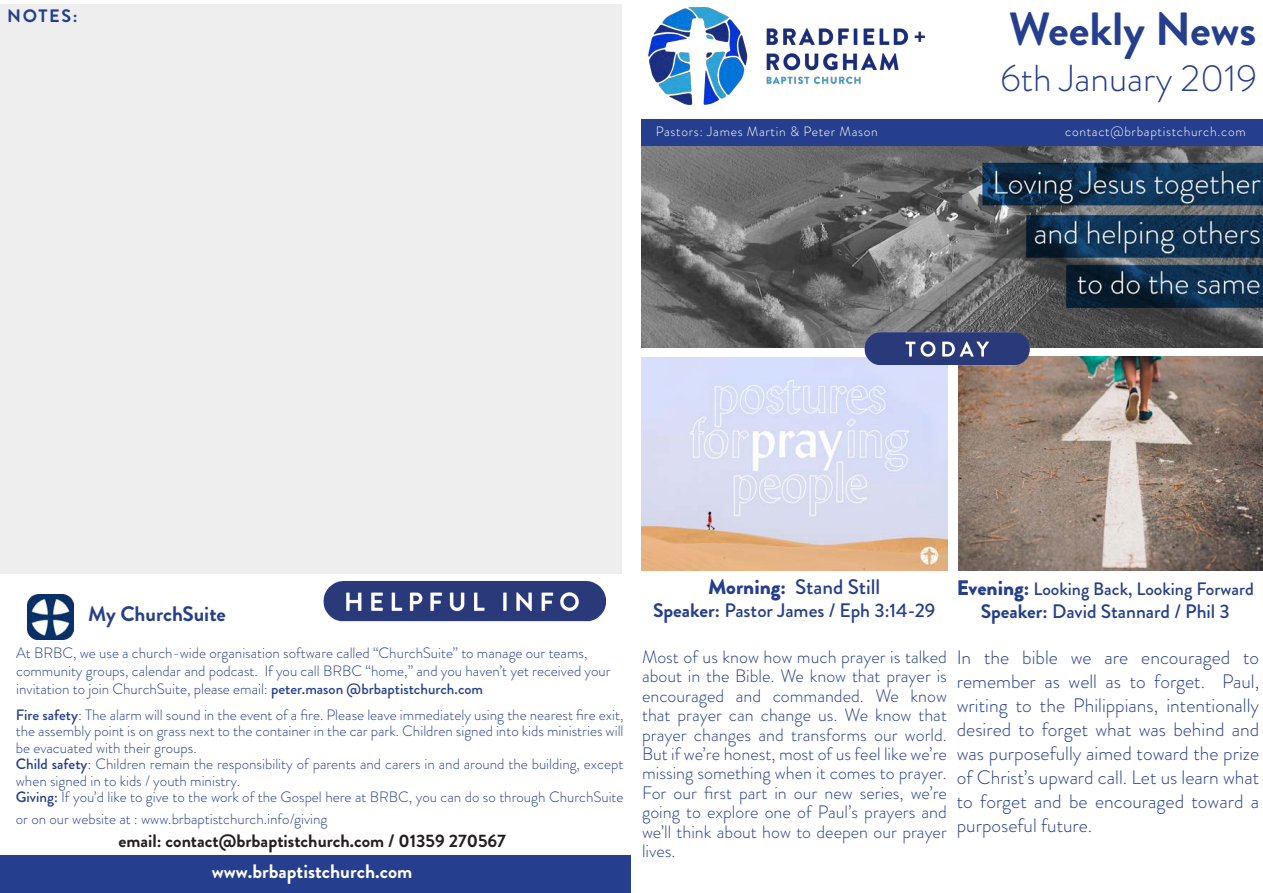
<style>
.page{position:relative;width:1263px;height:893px;background:#fff}
.page>*{position:absolute;margin:0;border:0;box-sizing:border-box;transform-origin:0 0}
.t1{font:700 46.5px "Brandon Grotesque";color:#253f8e}
.t2{font:300 37.5px "Brandon Grotesque";color:#253f8e}
.t3{font:500 21px "Brandon Grotesque";color:#253f8e}
.t4{font:700 21px "Brandon Grotesque";color:#253f8e}
.t5{font:300 19.5px/24px "Brandon Grotesque";color:#253f8e;text-align:justify}
.t6{font:500 19.5px "Brandon Grotesque";color:#253f8e}
.t7{font:700 19.5px "Brandon Grotesque";color:#fff}
.t8{font:300 18px/19.5px "Brandon Grotesque";color:#253f8e;text-align:justify}
.t9{font:700 18px "Brandon Grotesque";color:#231f20}
.t10{font:500 18px "Brandon Grotesque";color:#253f8e}
.t11{font:700 18px "Brandon Grotesque";letter-spacing:.09em;color:#253f8e}
.t12{font:300 15px/16.5px "Brandon Grotesque";color:#253f8e}
.t13{font:300 13.5px "Brandon Grotesque";letter-spacing:.05em;color:#fff}
.s1{font-weight:500}
.s2{font-weight:900}
.s3{font-weight:700}
.s4{font-weight:900;font-size:21px}
</style>
<div class="page">
<img style="left:642px;top:357px;width:306px;height:214px">
<img style="left:648px;top:7px;width:277px;height:99px">
<img style="left:958px;top:356px;width:305px;height:215px">
<img style="left:642px;top:146px;width:621px;height:201px">
<img style="left:817px;top:320px;width:255px;height:55px">
<div style="left:642px;top:120px;width:621px;height:26px;background:#253f8e"></div>
<div style="left:0;top:4px;width:621px;height:570px;background:#eeeeef"></div>
<div style="left:0;top:855px;width:631px;height:38px;background:#253f8e"></div>
<img style="left:323px;top:567px;width:299px;height:55px">
<img style="left:27px;top:594px;width:46px;height:45px">
<p class="t11" style="left:7px;top:3px;width:72px">NOTES:</p>
<p class="t1" style="left:1009px;top:-4px;width:249px">Weekly News</p>
<p class="t2" style="left:1000px;top:53px;width:259px">6th January 2019</p>
<p class="t13" style="left:656px;top:122px;width:223px">Pastors: James Martin &amp; Peter Mason</p>
<p class="t13" style="left:1065px;top:122px;width:182px">contact@brbaptistchurch.com</p>
<p class="t4" style="left:88px;top:599px;width:139px">My ChurchSuite</p>
<p class="t12" style="left:16px;top:644px;width:596px;line-height:18px">At BRBC, we use a church-wide organisation software called “ChurchSuite” to manage our teams, community groups, calendar and podcast. If you call BRBC “home,” and you haven’t yet received your invitation to join ChurchSuite, please email: <span class="s1">peter.mason @brbaptistchurch.com</span></p>
<p class="t12" style="left:16px;top:706px;width:609px;text-align:justify"><span class="s1">Fire safety</span>: The alarm will sound in the event of a fire. Please leave immediately using the nearest fire exit, the assembly point is on grass next to the container in the car park. Children signed into kids ministries will be evacuated with their groups.</p>
<p class="t12" style="left:16px;top:756px;width:609px"><span class="s1">Child safety</span>: Children remain the responsibility of parents and carers in and around the building, except when signed in to kids / youth ministry.</p>
<p class="t12" style="left:16px;top:786px;width:609px;line-height:21.6px"><span class="s1">Giving:</span> If you’d like to give to the work of the Gospel here at BRBC, you can do so through ChurchSuite or on our website at : www.brbaptistchurch.info/giving</p>
<p class="t9" style="left:118px;top:828px;width:389px">email: contact@brbaptistchurch.com / 01359 270567</p>
<p class="t7" style="left:212px;top:858px;width:202px">www.brbaptistchurch.com</p>
<p class="t3" style="left:708px;top:572px;width:174px"><span class="s2">Morning:</span> Stand Still</p>
<p class="t6" style="left:653px;top:597px;width:284px"><span class="s3">Speaker:</span> Pastor James / Eph 3:14-29</p>
<p class="t10" style="left:957px;top:576px;width:299px"><span class="s4">Evening:</span> Looking Back, Looking Forward</p>
<p class="t6" style="left:981px;top:598px;width:251px"><span class="s3">Speaker:</span> David Stannard / Phil 3</p>
<p class="t8" style="left:642px;top:647px;width:306px">Most of us know how much prayer is talked about in the Bible. We know that prayer is encouraged and commanded. We know that prayer can change us. We know that prayer changes and transforms our world.<br>But if we’re honest, most of us feel like we’re missing something when it comes to prayer.<br>For our first part in our new series, we’re going to explore one of Paul’s prayers and we’ll think about how to deepen our prayer lives.</p>
<p class="t5" style="left:957px;top:645px;width:304px">In the bible we are encouraged to remember as well as to forget. Paul, writing to the Philippians, intentionally desired to forget what was behind and was purposefully aimed toward the prize of Christ’s upward call. Let us learn what to forget and be encouraged toward a purposeful future.</p>
</div>
